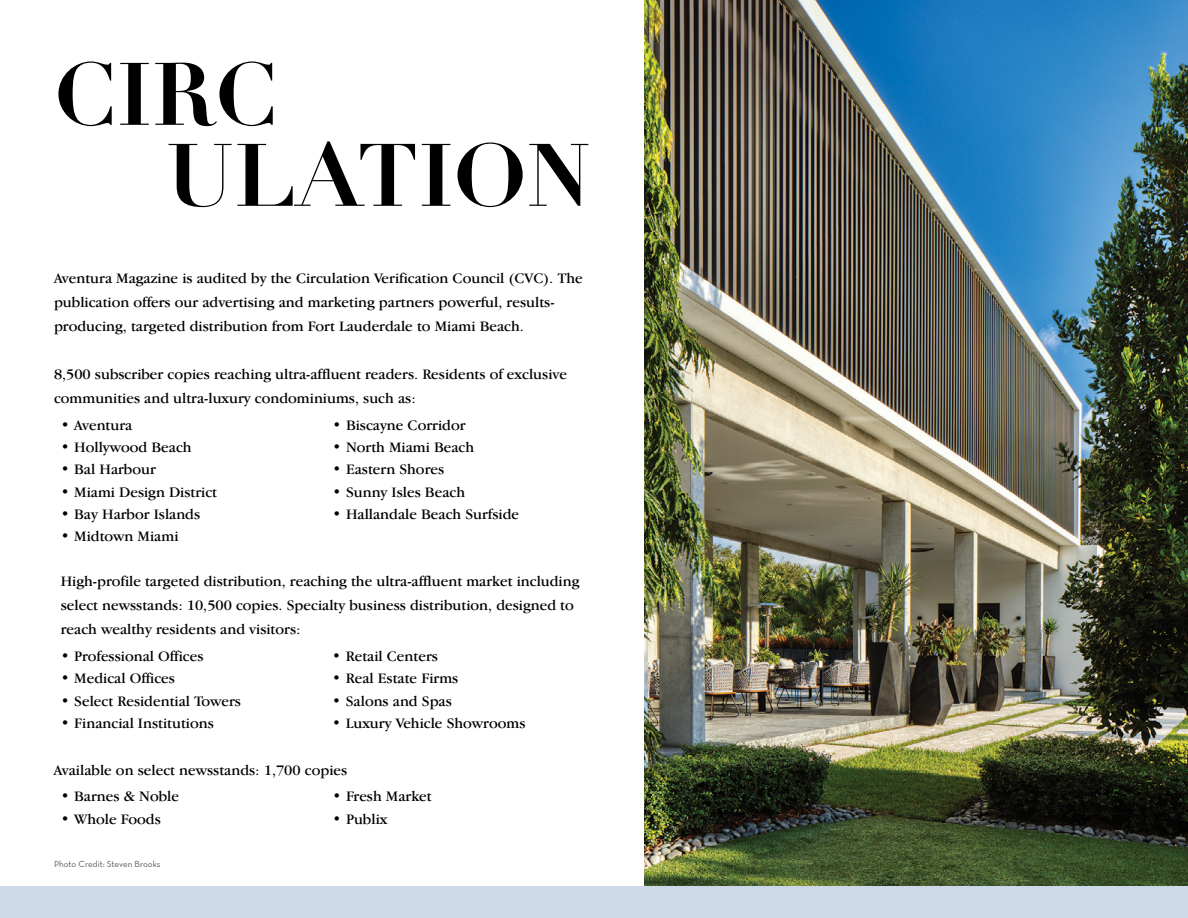
<style>
.page{position:relative;width:1188px;height:918px;background:#fff}
.page>*{position:absolute;margin:0;border:0;box-sizing:border-box;transform-origin:0 0}
.t1{font:700 87px/81px "Didot LT Pro";color:#000}
.t2{font:15px/24px "Garamond IT Cby BT";color:#000}
.t3{font:9px "Neutra Text";letter-spacing:-.005em;color:#58595b}
</style>
<div class="page">
<img style="left:645px;top:0;width:543px;height:887px">
<div style="left:0;top:887px;width:1188px;height:31px;background:#cdd8e8"></div>
<h1 class="t1" style="left:166px;top:55px;width:426px;text-indent:-112px">CIRC<br>ULATION</h1>
<p class="t2" style="left:54px;top:266px;width:530px">Aventura Magazine is audited by the Circulation Verification Council (CVC). The publication offers our advertising and marketing partners powerful, results&shy;producing, targeted distribution from Fort Lauderdale to Miami Beach.</p>
<p class="t2" style="left:54px;top:362px;width:515px">8,500 subscriber copies reaching ultra-affluent readers. Residents of exclusive communities and ultra-luxury condominiums, such as:</p>
<p class="t2" style="left:61px;top:412px;width:73px">• Aventura</p>
<p class="t2" style="left:61px;top:435px;width:132px">• Hollywood Beach</p>
<p class="t2" style="left:61px;top:457px;width:97px">• Bal Harbour</p>
<p class="t2" style="left:61px;top:479px;width:158px">• Miami Design District</p>
<p class="t2" style="left:61px;top:502px;width:141px">• Bay Harbor Islands</p>
<p class="t2" style="left:61px;top:524px;width:119px">• Midtown Miami</p>
<p class="t2" style="left:333px;top:412px;width:135px">• Biscayne Corridor</p>
<p class="t2" style="left:333px;top:435px;width:143px">• North Miami Beach</p>
<p class="t2" style="left:333px;top:457px;width:113px">• Eastern Shores</p>
<p class="t2" style="left:333px;top:479px;width:134px">• Sunny Isles Beach</p>
<p class="t2" style="left:333px;top:502px;width:188px">• Hallandale Beach Surfside</p>
<p class="t2" style="left:61px;top:569px;width:520px">High-profile targeted distribution, reaching the ultra-affluent market including select newsstands: 10,500 copies. Specialty business distribution, designed to reach wealthy residents and visitors:</p>
<p class="t2" style="left:61px;top:644px;width:144px">• Professional Offices</p>
<p class="t2" style="left:61px;top:666px;width:116px">• Medical Offices</p>
<p class="t2" style="left:61px;top:689px;width:182px">• Select Residential Towers</p>
<p class="t2" style="left:61px;top:711px;width:155px">• Financial Institutions</p>
<p class="t2" style="left:332px;top:644px;width:107px">• Retail Centers</p>
<p class="t2" style="left:332px;top:666px;width:128px">• Real Estate Firms</p>
<p class="t2" style="left:332px;top:689px;width:121px">• Salons and Spas</p>
<p class="t2" style="left:332px;top:711px;width:195px">• Luxury Vehicle Showrooms</p>
<p class="t2" style="left:54px;top:757px;width:295px">Available on select newsstands: 1,700 copies</p>
<p class="t2" style="left:61px;top:784px;width:120px">• Barnes &amp; Noble</p>
<p class="t2" style="left:61px;top:807px;width:102px">• Whole Foods</p>
<p class="t2" style="left:333px;top:784px;width:101px">• Fresh Market</p>
<p class="t2" style="left:333px;top:807px;width:56px">• Publix</p>
<p class="t3" style="left:54px;top:858px;width:108px">Photo Credit: Steven Brooks</p>
</div>
